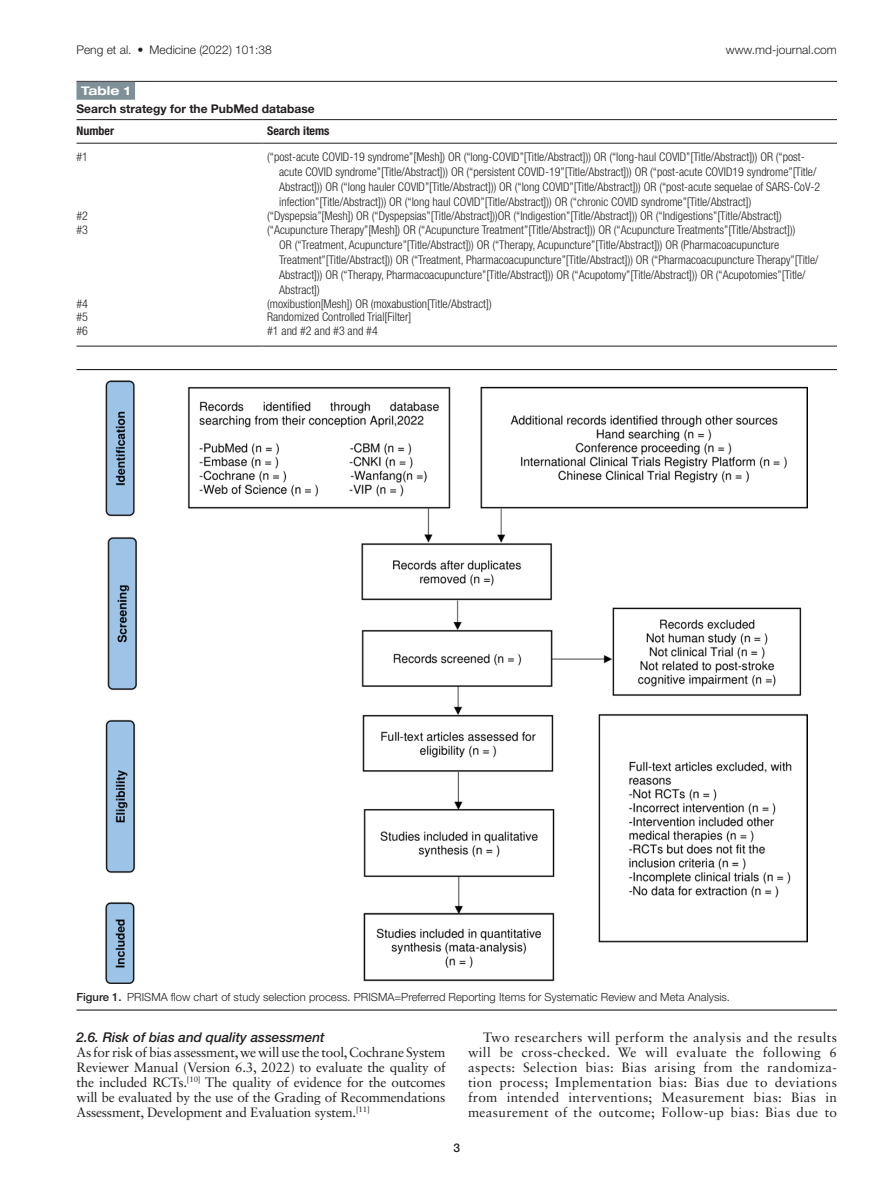
<style>
.page{position:relative;width:891px;height:1188px;background:#fff}
.page>*{position:absolute;margin:0;border:0;box-sizing:border-box;transform-origin:0 0}
.t1{font:13.5px/15px "Sabon LT Std";letter-spacing:.005em;color:#231f20;text-align:justify}
.t2{font:italic 500 13.5px "Helvetica Neue LT Std";color:#231f20}
.t3{font:300 condensed 12px/15px "Helvetica Neue LT Std";color:#231f20}
.t4{font:300 12px "Helvetica Neue LT Std";color:#231f20}
.t5{font:700 12px "Helvetica Neue LT Std";color:#231f20}
.t6{font:700 condensed 12px "Helvetica Neue LT Std";color:#231f20}
.t7{font:700 expanded 12px "Helvetica Neue LT Std";color:#fff}
.t8{font:500 12px "Helvetica Neue LT Std";color:#231f20}
.t9{font:300 11.25px "Helvetica Neue LT Std";color:#231f20}
.s1{font-weight:500}
</style>
<div class="page">
<hr style="left:76px;top:81px;width:761px;height:1px;background:#231f20">
<div style="left:76px;top:82px;width:59px;height:18px;background:#7f9098"></div>
<hr style="left:76px;top:119px;width:187px;height:1px;background:#231f20">
<hr style="left:76px;top:143px;width:187px;height:1px;background:#231f20">
<hr style="left:263px;top:119px;width:574px;height:1px;background:#231f20">
<hr style="left:263px;top:143px;width:574px;height:1px;background:#231f20">
<hr style="left:76px;top:346px;width:187px;height:1px;background:#231f20">
<hr style="left:263px;top:346px;width:574px;height:1px;background:#231f20">
<img style="left:106px;top:380px;width:702px;height:603px">
<hr style="left:76px;top:369px;width:761px;height:1px;background:#231f20">
<hr style="left:76px;top:1010px;width:761px;height:1px;background:#231f20">
<p class="t4" style="left:76px;top:42px;width:197px">Peng et al. • Medicine (2022) 101:38</p>
<p class="t4" style="left:726px;top:42px;width:113px">www.md-journal.com</p>
<p class="t7" style="left:81px;top:83px;width:51px">Table 1</p>
<p class="t5" style="left:76px;top:102px;width:240px">Search strategy for the PubMed database</p>
<p class="t6" style="left:76px;top:124px;width:39px">Number</p>
<p class="t6" style="left:267px;top:124px;width:64px">Search items</p>
<p class="t3" style="left:76px;top:149px;width:13px">#1</p>
<p class="t3" style="left:279px;top:149px;width:543px;text-indent:-12px">(“post-acute COVID-19 syndrome”[Mesh]) OR (“long-COVID”[Title/Abstract])) OR (“long-haul COVID”[Title/Abstract])) OR (“post&shy;acute COVID syndrome”[Title/Abstract])) OR (“persistent COVID-19”[Title/Abstract])) OR (“post-acute COVID19 syndrome”[Title/ Abstract])) OR (“long hauler COVID”[Title/Abstract])) OR (“long COVID”[Title/Abstract])) OR (“post-acute sequelae of SARS-CoV-2 infection”[Title/Abstract])) OR (“long haul COVID”[Title/Abstract])) OR (“chronic COVID syndrome”[Title/Abstract])</p>
<p class="t3" style="left:76px;top:208px;width:13px">#2</p>
<p class="t3" style="left:267px;top:208px;width:516px">(“Dyspepsia”[Mesh]) OR (“Dyspepsias”[Title/Abstract]))OR (“Indigestion”[Title/Abstract])) OR (“Indigestions”[Title/Abstract])</p>
<p class="t3" style="left:76px;top:222px;width:13px">#3</p>
<p class="t3" style="left:279px;top:222px;width:541px;text-indent:-12px">(“Acupuncture Therapy”[Mesh]) OR (“Acupuncture Treatment”[Title/Abstract])) OR (“Acupuncture Treatments”[Title/Abstract]))<br>OR (“Treatment, Acupuncture”[Title/Abstract])) OR (“Therapy, Acupuncture”[Title/Abstract])) OR (Pharmacoacupuncture Treatment”[Title/Abstract])) OR (“Treatment, Pharmacoacupuncture”[Title/Abstract])) OR (“Pharmacoacupuncture Therapy”[Title/ Abstract])) OR (“Therapy, Pharmacoacupuncture”[Title/Abstract])) OR (“Acupotomy”[Title/Abstract])) OR (“Acupotomies”[Title/ Abstract])</p>
<p class="t3" style="left:76px;top:296px;width:13px">#4</p>
<p class="t3" style="left:267px;top:296px;width:226px">(moxibustion[Mesh]) OR (moxabustion[Title/Abstract])</p>
<p class="t3" style="left:76px;top:310px;width:13px">#5</p>
<p class="t3" style="left:267px;top:310px;width:146px">Randomized Controlled Trial[Filter]</p>
<p class="t3" style="left:76px;top:323px;width:13px">#6</p>
<p class="t3" style="left:267px;top:323px;width:112px">#1 and #2 and #3 and #4</p>
<p class="t9" style="left:76px;top:990px;width:655px"><span class="s1">Figure 1.</span> PRISMA flow chart of study selection process. PRISMA=Preferred Reporting Items for Systematic Review and Meta Analysis.</p>
<p class="t2" style="left:76px;top:1029px;width:250px">2.6. Risk of bias and quality assessment</p>
<p class="t1" style="left:76px;top:1044px;width:371px">As for risk of bias assessment, we will use the tool, Cochrane System Reviewer Manual (Version 6.3, 2022) to evaluate the quality of the included RCTs.<sup>[10]</sup> The quality of evidence for the outcomes will be evaluated by the use of the Grading of Recommendations Assessment, Development and Evaluation system.<sup>[11]</sup></p>
<p class="t1" style="left:468px;top:1030px;width:371px;text-indent:15px">Two researchers will perform the analysis and the results will be cross-checked. We will evaluate the following 6 aspects: Selection bias: Bias arising from the randomiza&shy;tion process; Implementation bias: Bias due to deviations from intended interventions; Measurement bias: Bias in measurement of the outcome; Follow-up bias: Bias due to</p>
<p class="t8" style="left:453px;top:1140px;width:8px">3</p>
</div>
